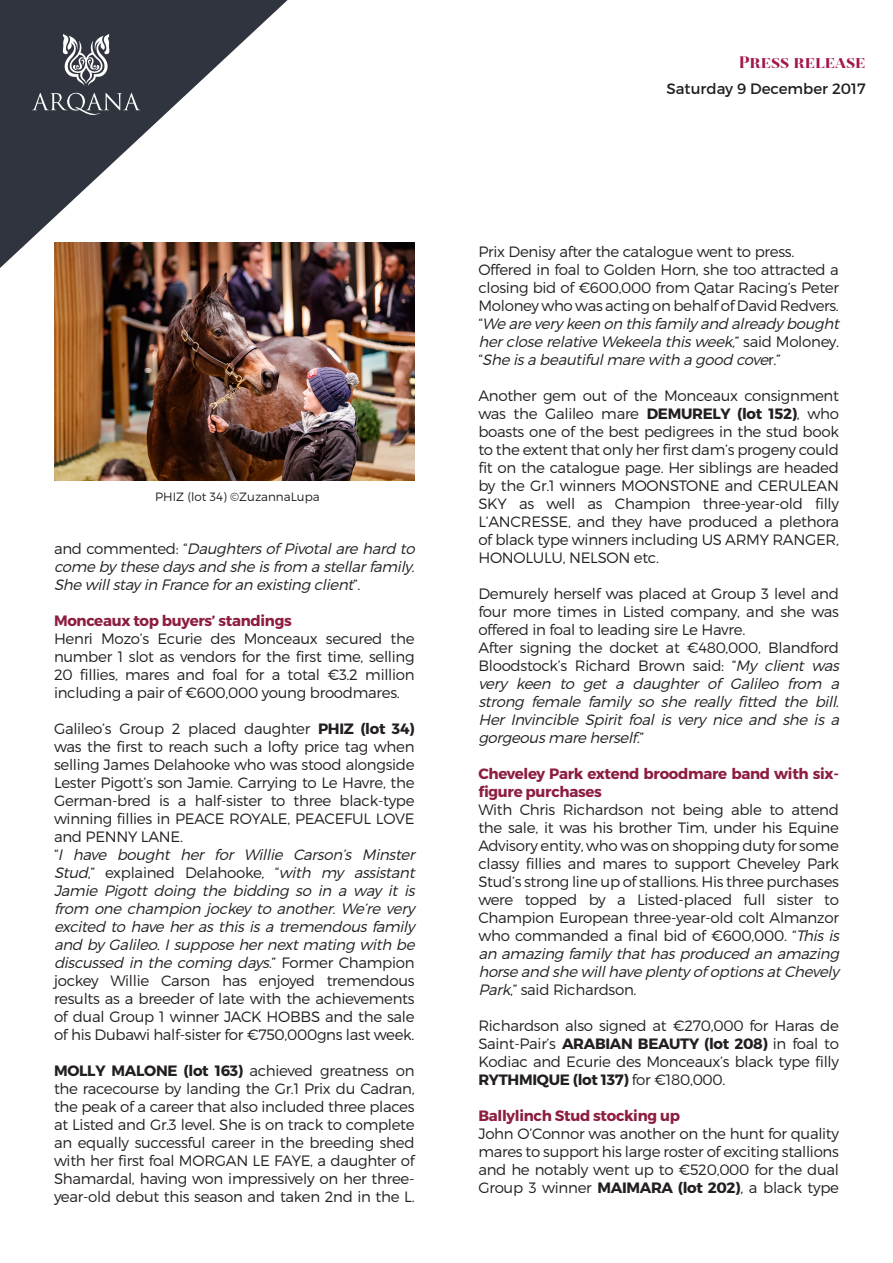
<style>
.page{position:relative;width:893px;height:1263px;background:#fff}
.page>*{position:absolute;margin:0;border:0;box-sizing:border-box;transform-origin:0 0}
.t1{font:900 18px "Revista";color:#a1174e}
.t2{font:300 15px/18px "Montserrat";letter-spacing:-.02em;color:#231f20;text-align:justify}
.t3{font:italic 300 15px/18px "Montserrat";letter-spacing:-.03em;color:#231f20}
.t4{font:700 15px/18px "Montserrat";letter-spacing:-.02em;color:#8d1e40}
.t5{font:15px "Montserrat";color:#231f20}
.t6{font:300 12px "Montserrat";color:#231f20}
.s1{font-style:normal}
.s2{font-weight:700}
.s3{font-style:italic}
</style>
<div class="page">
<svg style="left:0;top:0;width:288px;height:268px;fill:#30343e"></svg>
<svg style="left:63px;top:34px;width:46px;height:52px"></svg>
<svg style="left:32px;top:93px;width:108px;height:22px;background:#555860"></svg>
<img style="left:54px;top:242px;width:361px;height:238px">
<p class="t6" style="left:155px;top:489px;width:166px">PHIZ (lot 34) ©ZuzannaLupa</p>
<p class="t3" style="left:54px;top:539px;width:366px;text-align:justify"><span class="s1">a n d co m m e n te d : “</span> Daughtersof Pivotalare hard to come by these daysand she isfrom a stellarfamily.<br>She willstay in France foran existing client<span class="s1">” .</span></p>
<p class="t4" style="left:54px;top:611px;width:239px">Monceaux top buyers’ standings</p>
<p class="t2" style="left:54px;top:629px;width:362px">Henri Mozo’s Ecurie des Monceaux secured the number 1 slot as vendors for the first time, selling 20 fillies, mares and foal for a total €3.2 million including a pair of €600,000 young broodmares.</p>
<p class="t2" style="left:54px;top:719px;width:362px">Galileo’s Group 2 placed daughter <span class="s2">PHIZ (lot 34) </span>was the first to reach such a lofty price tag when selling James Delahooke who was stood alongside Lester Pigott’s son Jamie. Carrying to Le Havre, the German-bred is a half-sister to three black-type winning fillies in PEACE ROYALE, PEACEFUL LOVE and PENNY LANE.</p>
<p class="t3" style="left:54px;top:845px;width:366px"><span class="s1">“</span> I have bought her for Willie Carson’s Minster Stud<span class="s1">,” explained Delahooke, “</span>with my assistant Jamie Pigott doing the bidding so in a way it is from one champion jockey to another. We’re very excited to have her as this is a tremendous family and by Galileo. I suppose her next mating with be discussed in the coming days.<span class="s1">” F o r m e r C h a m p i o n jockey Willie Carson has enjoyed tremendous results as a breeder of late with the achievements of dual Group 1 winner JACK HOBBS and the sale of his Dubawi half-sister for €750,000gns last week.</span></p>
<p class="t2" style="left:54px;top:1061px;width:362px"><span class="s2">MOLLY MALONE (lot 163)</span> achieved greatness on the racecourse by landing the Gr.1 Prix du Cadran, the peak of a career that also included three places at Listed and Gr.3 level. She is on track to complete an equally successful career in the breeding shed with her first foal MORGAN LE FAYE, a daughter of Shamardal, having won impressively on her three&shy;year-old debut this season and taken 2nd in the L.</p>
<p class="t1" style="left:739px;top:52px;width:128px">Press release</p>
<p class="t5" style="left:666px;top:79px;width:201px">Saturday 9 December 2017</p>
<p class="t2" style="left:478px;top:242px;width:317px">Prix Denisy after the catalogue went to press.</p>
<p class="t2" style="left:478px;top:260px;width:366px;text-align:left">Offered in foal to Golden Horn, she too attracted a closing bid of €600,000 from Qatar Racing’s Peter Moloney who was acting on behalf of David Redvers. “<span class="s3">We are very keen on thisfamily and already bought herclose relative Wekeela thisweek,</span>” s a i d M o l o n ey . “ <span class="s3">She isa beautifulmare with a good cove</span>r . ”</p>
<p class="t2" style="left:478px;top:386px;width:362px">Another gem out of the Monceaux consignment was the Galileo mare <span class="s2">DEMURELY (lot 152)</span>, who boasts one of the best pedigrees in the stud book to the extent that only her first dam’s progeny could fit on the catalogue page. Her siblings are headed by the Gr.1 winners MOONSTONE and CERULEAN SKY as well as Champion three-year-old filly L’ANCRESSE, and they have produced a plethora of black type winners including US ARMY RANGER, HONOLULU, NELSON etc.</p>
<p class="t2" style="left:478px;top:584px;width:362px">Demurely herself was placed at Group 3 level and four more times in Listed company, and she was offered in foal to leading sire Le Havre.</p>
<p class="t3" style="left:478px;top:638px;width:366px"><span class="s1">After signing the docket at €480,000, Blandford Bloodstock’s Richard Brown said: “</span>My client was very keen to get a daughter of Galileo from a strong female family so she really fitted the bill.<br>Her Invincible Spirit foal is very nice and she is a gorgeousmare herself.<span class="s1">”</span></p>
<p class="t4" style="left:478px;top:765px;width:362px">Cheveley Park extend broodmare band with six&shy;figure purchases</p>
<p class="t2" style="left:478px;top:800px;width:366px;text-align:left">With Chris Richardson not being able to attend the sale, it was his brother Tim, under his Equine Advisory entity, who was on shopping duty for some classy fillies and mares to support Cheveley Park Stud’s strong line up of stallions. His three purchases were topped by a Listed-placed full sister to Champion European three-year-old colt Almanzor who commanded a final bid of €600,000. “<span class="s3">This is an amazing family that has produced an amazing horse and she willhave plenty of optionsatChevely Park</span>,” said Richardson.</p>
<p class="t2" style="left:478px;top:1016px;width:362px">Richardson also signed at €270,000 for Haras de Saint-Pair’s <span class="s2">ARABIAN BEAUTY (lot 208)</span> in foal to Kodiac and Ecurie des Monceaux’s black type filly <span class="s2">RYTHMIQUE (lot 137)</span> for €180,000.</p>
<p class="t4" style="left:478px;top:1107px;width:203px">Ballylinch Stud stocking up</p>
<p class="t2" style="left:478px;top:1124px;width:362px">John O’Connor was another on the hunt for quality mares to support his large roster of exciting stallions and he notably went up to €520,000 for the dual Group 3 winner <span class="s2">MAIMARA (lot 202)</span>, a black type</p>
</div>
